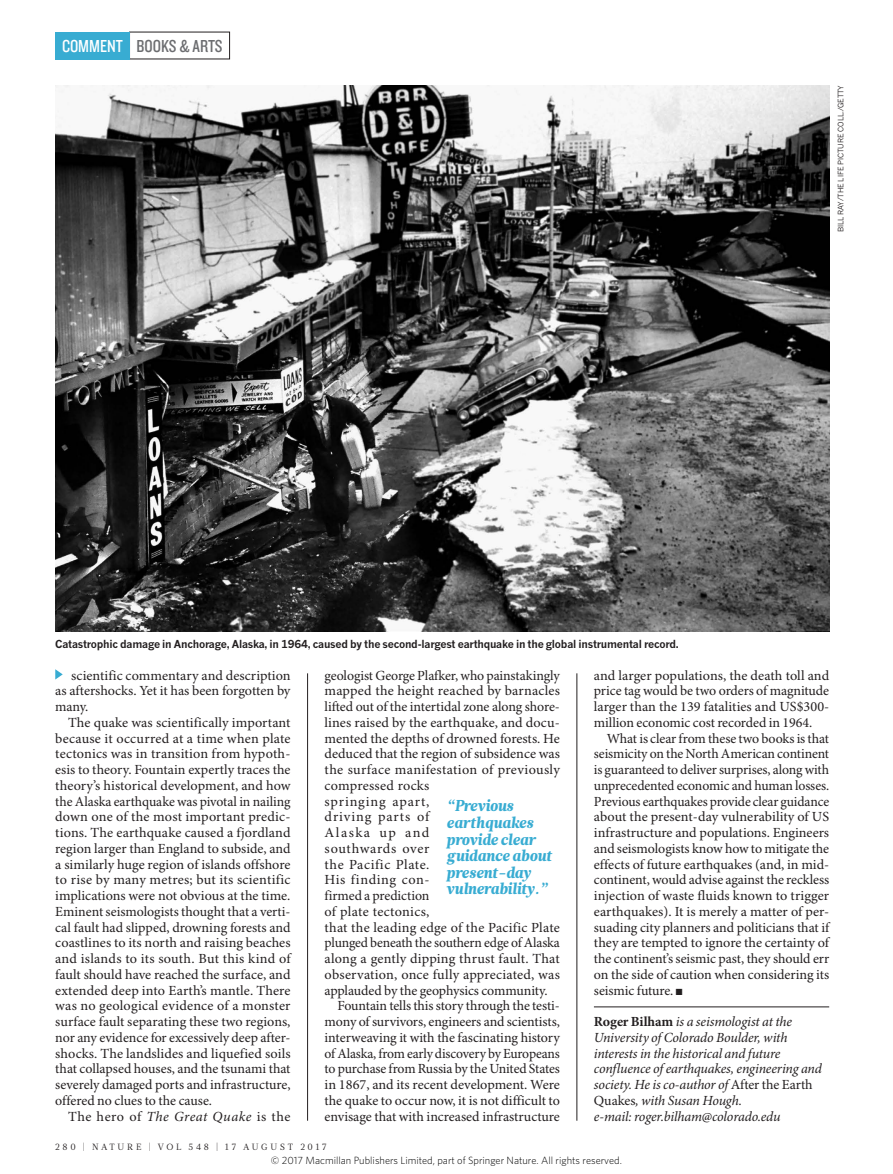
<style>
.page{position:relative;width:893px;height:1174px;background:#fff}
.page>*{position:absolute;margin:0;border:0;box-sizing:border-box;transform-origin:0 0}
.t1{font:18px "Knockout 29 Junior Ltweight";color:#6c6d70}
.PULL_QUOTE{font:italic 900 15.75px/16.5px "Glosa Math";letter-spacing:-.015em;color:#38acd2;scale:.95 1}
.BODY_INDENT{font:13.95px/15.8px "Minion Pro";color:#231f20;text-align:justify}
.AUTHOR_DETAILS{font:italic 13.95px/15.8px "Minion Pro";letter-spacing:-.01em;color:#231f20}
.EMAIL{font:italic 13.95px "Minion Pro";letter-spacing:-.01em;color:#231f20}
.BODY_INDENT-2{font:13.95px "Minion Pro";letter-spacing:.035em;color:#231f20}
.PIC_CAPTION{font:700 10.8px "News Gothic MTOT";letter-spacing:-.02em;color:#231f20}
.t2{font:300 10.5px "Whitney";color:#000}
.t3{font:9px "Glosa Math";letter-spacing:.3em;color:#231f20}
.PIC_CREDIT{font:7.5px "News Gothic MTOT";color:#231f20}
.s1{color:#fff}
.s2{font-style:italic}
.s3{font-weight:700;font-style:normal}
.s4{font-style:normal}
</style>
<div class="page">
<hr style="left:594px;top:1006px;width:235px;height:1px;background:#231f20">
<img style="left:55px;top:85px;width:774px;height:547px">
<svg style="left:55px;top:669px;width:8px;height:10px"></svg>
<div style="left:55px;top:32px;width:75px;height:27px;background:#38acd2"></div>
<hr style="left:577px;top:673px;width:1px;height:447px;background:#231f20">
<hr style="left:307px;top:673px;width:1px;height:447px;background:#231f20">
<p class="t1" style="left:62px;top:34px;width:162px"><span class="s1">COMMENT</span> BOOKS &amp; ARTS</p>
<p class="PIC_CREDIT" style="left:836px;top:232px;width:149px;rotate:-90deg">BILL RAY/THE LIFE PICTURE COLL./GETTY</p>
<p class="PIC_CAPTION" style="left:55px;top:637px;width:625px">Catastrophic damage in Anchorage, Alaska, in 1964, caused by the second-largest earthquake in the global instrumental record.</p>
<p class="BODY_INDENT" style="left:55px;top:668px;width:237px;text-indent:16px">scientific commentary and description as aftershocks. Yet it has been forgotten by many.</p>
<p class="BODY_INDENT" style="left:55px;top:715px;width:237px;text-indent:13px">The quake was scientifically important because it occurred at a time when plate tectonics was in transition from hypoth&shy;esis to theory. Fountain expertly traces the theory’s historical development, and how the Alaska earthquake was pivotal in nailing down one of the most important predic&shy;tions. The earthquake caused a fjordland region larger than England to subside, and a similarly huge region of islands offshore to rise by many metres; but its scientific implications were not obvious at the time.<br>Eminent seismologists thought that a verti&shy;cal fault had slipped, drowning forests and coastlines to its north and raising beaches and islands to its south. But this kind of fault should have reached the surface, and extended deep into Earth’s mantle. There was no geological evidence of a monster surface fault separating these two regions, nor any evidence for excessively deep after&shy;shocks. The landslides and liquefied soils that collapsed houses, and the tsunami that severely damaged ports and infrastructure, offered no clues to the cause.</p>
<p class="BODY_INDENT-2" style="left:68px;top:1107px;width:224px">The hero of <span class="s2">The Great Quake</span> is the</p>
<p class="BODY_INDENT" style="left:325px;top:668px;width:237px;text-align:left">geologist George Plafker, who painstakingly mapped the height reached by barnacles lifted out of the intertidal zone along shore&shy;lines raised by the earthquake, and docu&shy;mented the depths of drowned forests. He deduced that the region of subsidence was the surface manifestation of previously compressed rocks<br>springing apart,<br>driving parts of<br>Alaska up and<br>southwards over<br>the Pacific Plate.<br>His finding con-<br>firmed a prediction<br>of plate tectonics,<br>that the leading edge of the Pacific Plate plunged beneath the southern edge of Alaska along a gently dipping thrust fault. That observation, once fully appreciated, was applauded by the geophysics community.</p>
<p class="BODY_INDENT" style="left:325px;top:998px;width:237px;text-indent:13px">Fountain tells this story through the testi&shy;mony of survivors, engineers and scientists, interweaving it with the fascinating history of Alaska, from early discovery by Europeans to purchase from Russia by the United States in 1867, and its recent development. Were the quake to occur now, it is not difficult to envisage that with increased infrastructure</p>
<p class="PULL_QUOTE" style="left:446px;top:798px;width:113px">“Previous earthquakes provide clear guidance about present-day vulnerability.”</p>
<p class="t3" style="left:55px;top:1141px;width:273px">280 | NATURE | VOL 548 | 17 AUGUST 2017</p>
<p class="BODY_INDENT" style="left:594px;top:668px;width:237px">and larger populations, the death toll and price tag would be two orders of magnitude larger than the 139 fatalities and US$300- million economic cost recorded in 1964.</p>
<p class="BODY_INDENT" style="left:594px;top:731px;width:237px;text-indent:13px">What is clear from these two books is that seismicity on the North American continent is guaranteed to deliver surprises, along with unprecedented economic and human losses.<br>Previous earthquakes provide clear guidance about the present-day vulnerability of US infrastructure and populations. Engineers and seismologists know how to mitigate the effects of future earthquakes (and, in mid&shy;continent, would advise against the reckless injection of waste fluids known to trigger earthquakes). It is merely a matter of per&shy;suading city planners and politicians that if they are tempted to ignore the certainty of the continent’s seismic past, they should err on the side of caution when considering its seismic future. ■</p>
<p class="AUTHOR_DETAILS" style="left:594px;top:1014px;width:230px"><span class="s3">Roger Bilham</span> is a seismologist at the University of Colorado Boulder, with interests in the historical and future confluence of earthquakes, engineering and society. He is co-author of <span class="s4">After the Earth Quakes</span>, with Susan Hough.</p>
<p class="EMAIL" style="left:594px;top:1107px;width:188px">e-mail: roger.bilham@colorado.edu</p>
<p class="t2" style="left:271px;top:1153px;width:352px">© 2017 Macmillan Publishers Limited, part of Springer Nature. All rights reserved.</p>
</div>
